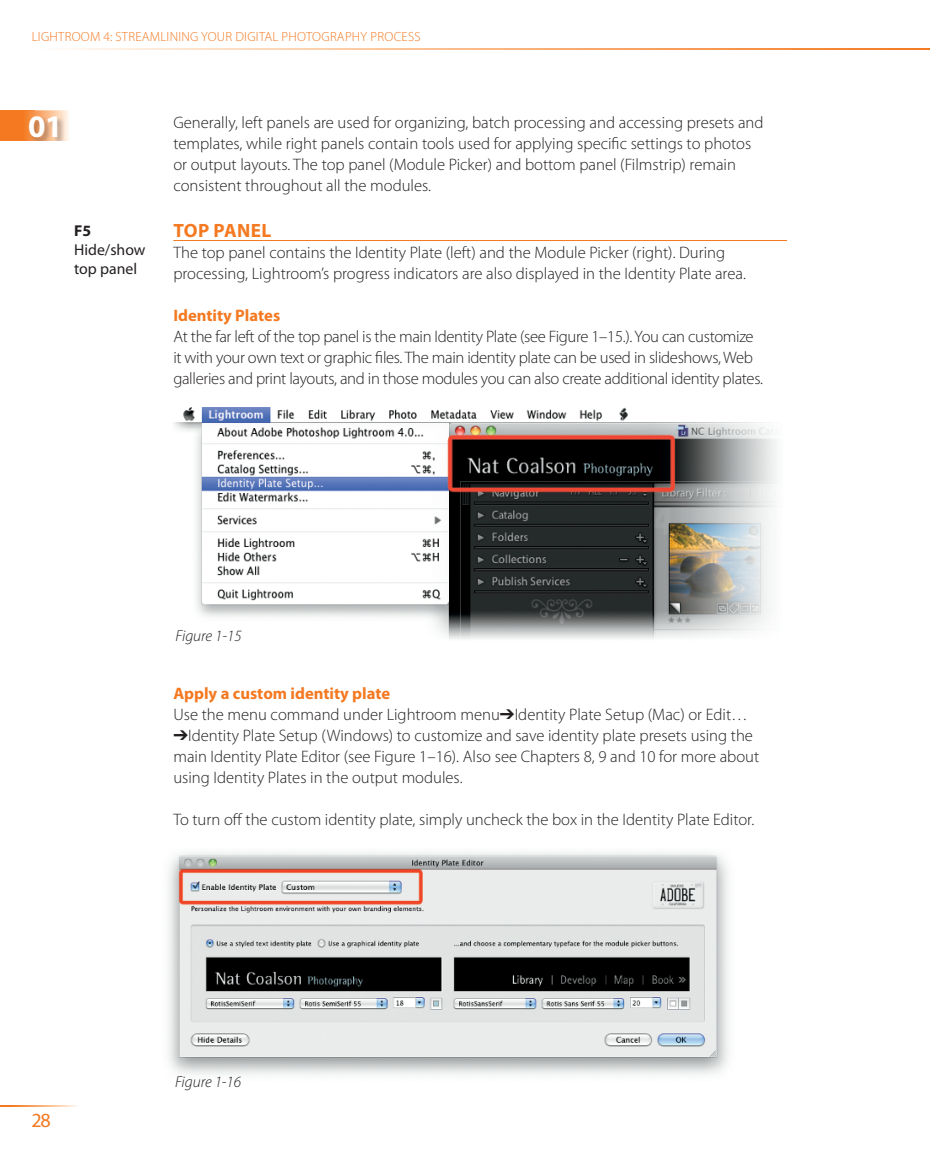
<style>
.page{position:relative;width:930px;height:1158px;background:#fff}
.page>*{position:absolute;margin:0;border:0;box-sizing:border-box;transform-origin:0 0}
.t1{font:700 31.5px "Myriad Pro";color:#fff}
.t2{font:20.12px "Myriad Pro";color:#f47921}
.t3{font:700 19.25px "Myriad Pro";letter-spacing:.02em;color:#f47921}
.t4{font:300 16.62px/21px "Myriad Pro";color:#231f20}
.t5{font:300 16.62px/21px "Myriad Pro";letter-spacing:-.02em;color:#231f20}
.t6{font:700 16.62px "Myriad Pro";color:#f47921}
.t7{font:italic 300 15.75px "Myriad Pro";color:#231f20}
.t8{font:15.75px/19.2px "Myriad Pro";color:#231f20}
.t9{font:700 15.75px "Myriad Pro";color:#231f20}
.t10{font:300 13.3px "Myriad Pro";letter-spacing:.02em;color:#f47921}
.s1{font-weight:700;color:#f47921}
</style>
<div class="page">
<hr style="left:0;top:1105px;width:38px;height:1px;background:#f47921">
<svg style="left:15px;top:1105px;width:62px;height:1px"></svg>
<div style="left:0;top:110px;width:35px;height:32px;background:#f47921"></div>
<svg style="left:23px;top:110px;width:46px;height:32px"></svg>
<img style="left:29px;top:116px;width:36px;height:26px">
<svg style="left:67px;top:49px;width:862px;height:1px"></svg>
<hr style="left:173px;top:240px;width:613px;height:1px;background:#f47921">
<img style="left:174px;top:408px;width:603px;height:231px">
<img style="left:168px;top:852px;width:561px;height:223px">
<p class="t10" style="left:32px;top:31px;width:390px">LIGHTROOM 4: STREAMLINING YOUR DIGITAL PHOTOGRAPHY PROCESS</p>
<h1 class="t1" style="left:28px;top:114px;width:36px">01</h1>
<p class="t9" style="left:74px;top:224px;width:19px">F5</p>
<p class="t8" style="left:74px;top:241px;width:73px">Hide/show top panel</p>
<p class="t4" style="left:173px;top:113px;width:591px">Generally, left panels are used for organizing, batch processing and accessing presets and templates, while right panels contain tools used for applying specific settings to photos or output layouts. The top panel (Module Picker) and bottom panel (Filmstrip) remain consistent throughout all the modules.</p>
<p class="t3" style="left:173px;top:223px;width:99px">TOP PANEL</p>
<p class="t4" style="left:173px;top:243px;width:574px">The top panel contains the Identity Plate (left) and the Module Picker (right). During processing, Lightroom’s progress indicators are also displayed in the Identity Plate area.</p>
<p class="t6" style="left:173px;top:309px;width:108px">Identity Plates</p>
<p class="t5" style="left:173px;top:327px;width:591px">At the far left of the top panel is the main Identity Plate (see Figure 1–15.). You can customize it with your own text or graphic files. The main identity plate can be used in slideshows, Web galleries and print layouts, and in those modules you can also create additional identity plates.</p>
<p class="t7" style="left:175px;top:629px;width:68px">Figure 1-15</p>
<p class="t4" style="left:173px;top:684px;width:576px"><span class="s1">Apply a custom identity plate<br></span>Use the menu command under Lightroom menu➔Identity Plate Setup (Mac) or Edit…</p>
<p class="t4" style="left:173px;top:726px;width:587px">➔Identity Plate Setup (Windows) to customize and save identity plate presets using the main Identity Plate Editor (see Figure 1–16). Also see Chapters 8, 9 and 10 for more about using Identity Plates in the output modules.</p>
<p class="t4" style="left:173px;top:810px;width:582px">To turn off the custom identity plate, simply uncheck the box in the Identity Plate Editor.</p>
<p class="t2" style="left:32px;top:1112px;width:21px">28</p>
<p class="t7" style="left:175px;top:1076px;width:68px">Figure 1-16</p>
</div>
